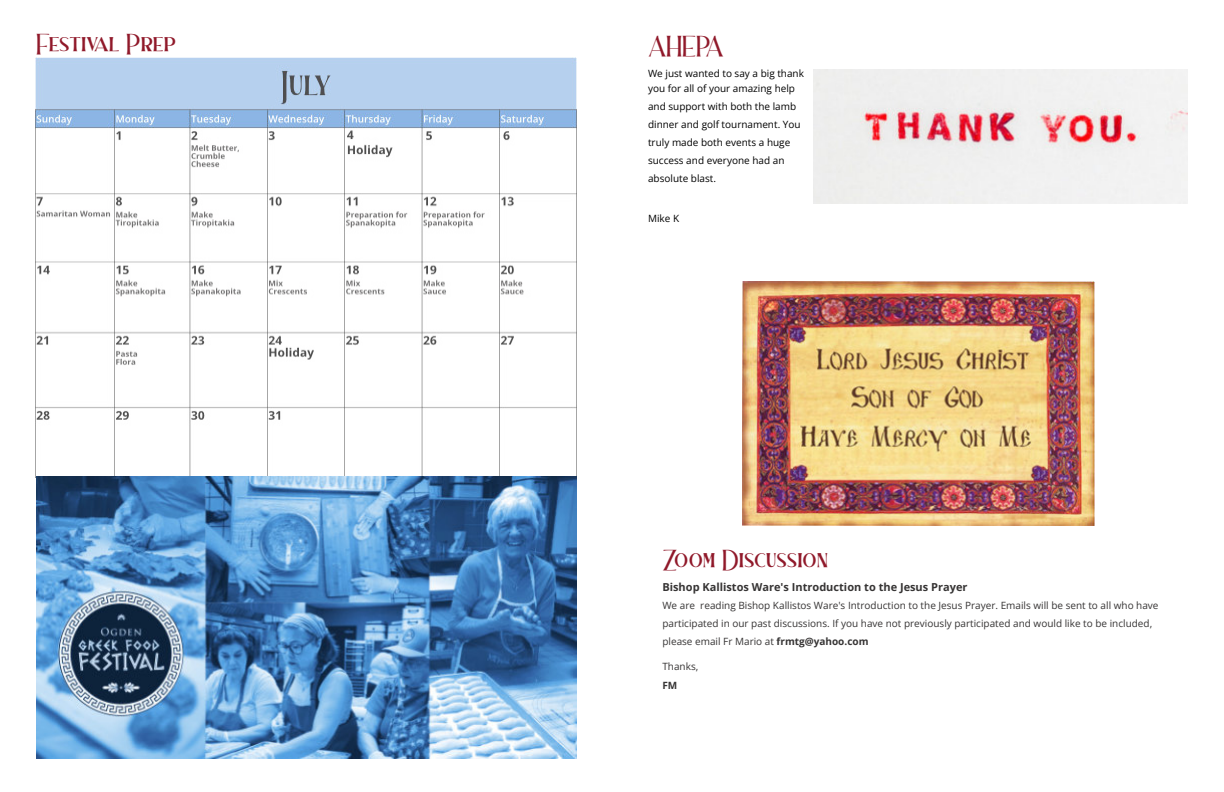
<style>
.page{position:relative;width:1224px;height:792px;background:#fff}
.page>*{position:absolute;margin:0;border:0;box-sizing:border-box;transform-origin:0 0}
.t1{font:26px "Barchella Drumal";letter-spacing:.005em;color:#90192a}
.t2{font:700 11px "Open Sans";color:#363434}
.t3{font:10px/18px "Open Sans";color:#363434}
.t4{font:10px/18px "Open Sans";color:#000}
.t5{font:700 10px "Open Sans";color:#363434}
.s1{font-weight:700}
</style>
<div class="page">
<img style="left:743px;top:282px;width:352px;height:243px">
<img style="left:36px;top:57px;width:541px;height:701px">
<img style="left:813px;top:69px;width:375px;height:134px">
<h1 class="t1" style="left:36px;top:31px;width:141px">Festival Prep</h1>
<h1 class="t1" style="left:648px;top:33px;width:77px">AHEPA</h1>
<p class="t4" style="left:648px;top:65px;width:157px;line-height:15px">We just wanted to say a big thank you for all of your amazing help</p>
<p class="t4" style="left:648px;top:97px;width:154px">and support with both the lamb dinner and golf tournament. You truly made both events a huge success and everyone had an absolute blast.</p>
<p class="t4" style="left:648px;top:209px;width:33px">Mike K</p>
<h1 class="t1" style="left:662px;top:547px;width:167px">Zoom Discussion</h1>
<p class="t2" style="left:662px;top:580px;width:307px">Bishop Kallistos Ware's Introduction to the Jesus Prayer</p>
<p class="t3" style="left:662px;top:597px;width:498px">We are reading Bishop Kallistos Ware's Introduction to the Jesus Prayer. Emails will be sent to all who have participated in our past discussions. If you have not previously participated and would like to be included, please email Fr Mario at <span class="s1">frmtg@yahoo.com</span></p>
<p class="t3" style="left:662px;top:658px;width:37px">Thanks,</p>
<p class="t5" style="left:662px;top:679px;width:16px">FM</p>
</div>
